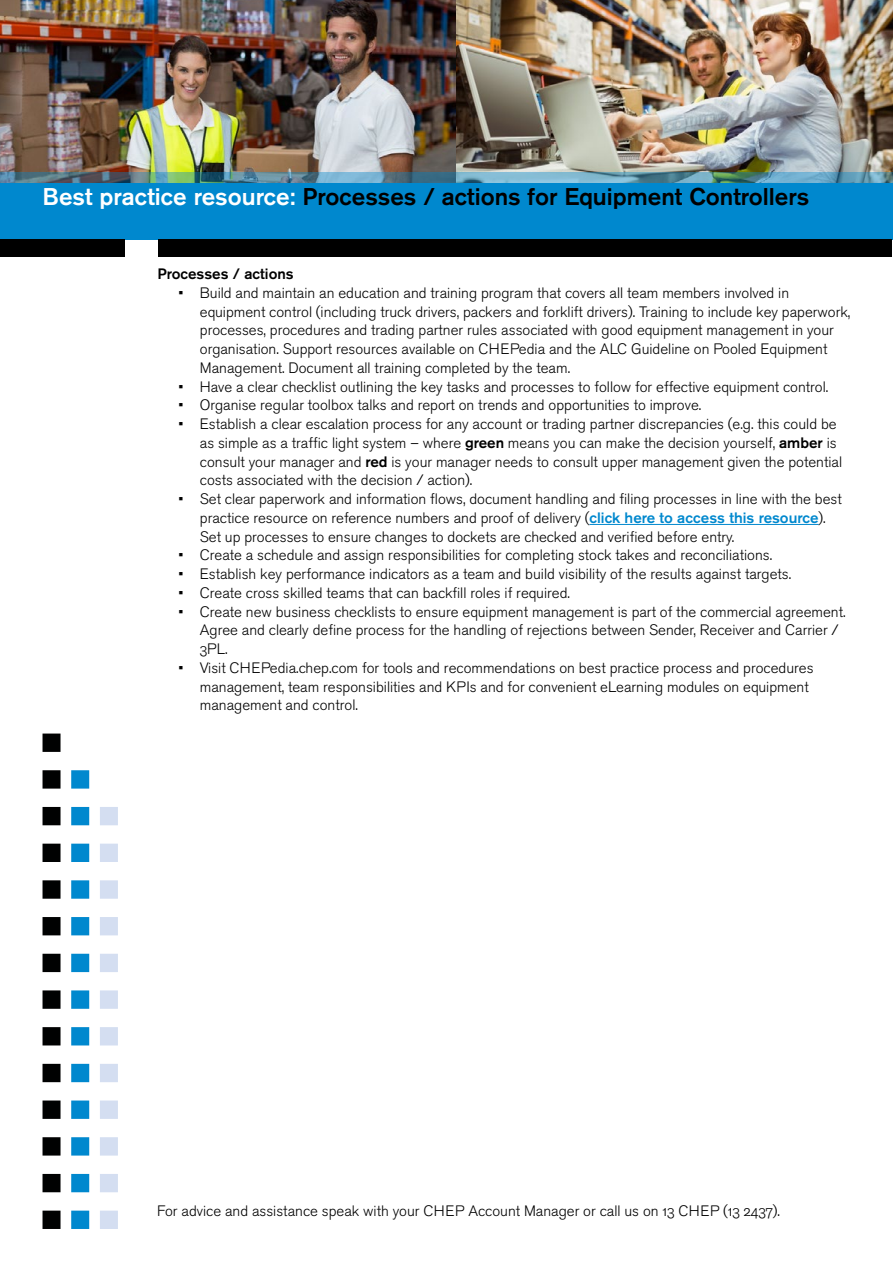
<style>
.page{position:relative;width:893px;height:1263px;background:#fff}
.page>*{position:absolute;margin:0;border:0;box-sizing:border-box;transform-origin:0 0}
.t1{font:500 24px "Akzidenz Grotesk Pro";color:#000}
.t2{font:300 15px/18.8px "Akzidenz Grotesk Pro";color:#000}
.t3{font:500 15px "Akzidenz Grotesk Pro";color:#000}
.s1{color:#fff}
.s2{font-weight:500}
.s3{font-weight:500;color:#0088ce}
</style>
<div class="page">
<img style="left:455px;top:0;width:438px;height:172px">
<img style="left:0;top:0;width:455px;height:172px">
<svg style="left:43px;top:733px;width:18px;height:496px"></svg>
<svg style="left:71px;top:770px;width:18px;height:459px"></svg>
<svg style="left:100px;top:807px;width:18px;height:422px"></svg>
<img style="left:0;top:172px;width:893px;height:11px">
<div style="left:0;top:183px;width:893px;height:57px;background:#0088ce"></div>
<div style="left:158px;top:239px;width:734px;height:17px;background:#000"></div>
<div style="left:0;top:239px;width:124px;height:17px;background:#000"></div>
<hr style="left:589px;top:524px;width:230px;height:1px;background:#0088ce">
<h1 class="t1" style="left:43px;top:181px;width:768px"><span class="s1">Best practice resource:</span> Processes / actions for Equipment Controllers</h1>
<p class="t3" style="left:157px;top:264px;width:138px">Processes / actions</p>
<p class="t2" style="left:200px;top:283px;width:652px;text-indent:-21px">• Build and maintain an education and training program that covers all team members involved in equipment control (including truck drivers, packers and forklift drivers). Training to include key paperwork, processes, procedures and trading partner rules associated with good equipment management in your organisation. Support resources available on CHEPedia and the ALC Guideline on Pooled Equipment Management. Document all training completed by the team.</p>
<p class="t2" style="left:179px;top:377px;width:651px">• Have a clear checklist outlining the key tasks and processes to follow for effective equipment control.</p>
<p class="t2" style="left:179px;top:396px;width:524px">• Organise regular toolbox talks and report on trends and opportunities to improve.</p>
<p class="t2" style="left:200px;top:415px;width:644px;text-indent:-21px">• Establish a clear escalation process for any account or trading partner discrepancies (e.g. this could be as simple as a traffic light system – where <span class="s2">green</span> means you can make the decision yourself, <span class="s2">amber</span> is consult your manager and <span class="s2">red</span> is your manager needs to consult upper management given the potential costs associated with the decision / action).</p>
<p class="t2" style="left:200px;top:490px;width:643px;text-indent:-21px">• Set clear paperwork and information flows, document handling and filing processes in line with the best practice resource on reference numbers and proof of delivery (<span class="s3">click here to access this resource</span>).<br>Set up processes to ensure changes to dockets are checked and verified before entry.</p>
<p class="t2" style="left:179px;top:546px;width:595px">• Create a schedule and assign responsibilities for completing stock takes and reconciliations.</p>
<p class="t2" style="left:179px;top:565px;width:614px">• Establish key performance indicators as a team and build visibility of the results against targets.</p>
<p class="t2" style="left:179px;top:583px;width:393px">• Create cross skilled teams that can backfill roles if required.</p>
<p class="t2" style="left:200px;top:602px;width:647px;text-indent:-21px">• Create new business checklists to ensure equipment management is part of the commercial agreement.<br>Agree and clearly define process for the handling of rejections between Sender, Receiver and Carrier /<br>3PL.</p>
<p class="t2" style="left:200px;top:658px;width:615px;text-indent:-21px">• Visit CHEPedia.chep.com for tools and recommendations on best practice process and procedures management, team responsibilities and KPIs and for convenient eLearning modules on equipment management and control.</p>
<p class="t2" style="left:157px;top:1201px;width:624px">For advice and assistance speak with your CHEP Account Manager or call us on 13 CHEP (13 2437).</p>
</div>
